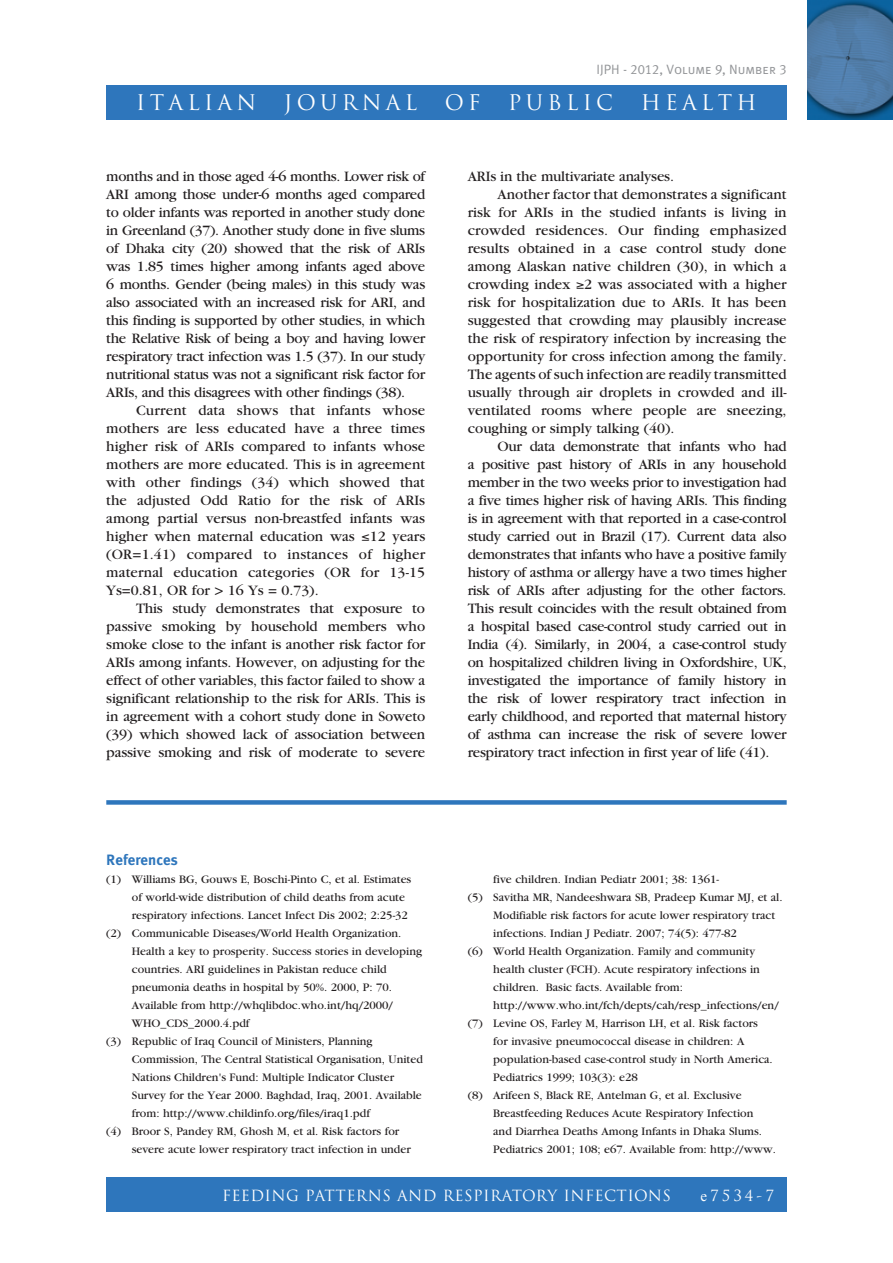
<style>
.page{position:relative;width:893px;height:1263px;background:#fff}
.page>*{position:absolute;margin:0;border:0;box-sizing:border-box;transform-origin:0 0}
.t1{font:21px "Trajan Pro";letter-spacing:.2em;color:#fff}
.t2{font:15px/18px "Garamond";letter-spacing:-.02em;color:#231f20;text-align:justify}
.t3{font:15px "Garamond";color:#231f20}
.t4{font:15px "Trajan Pro";letter-spacing:.115em;color:#fff}
.t5{font:15px "Garamond";letter-spacing:.01em;color:#231f20}
.t6{font:15px "Garamond";letter-spacing:.005em;color:#231f20}
.t7{font:700 15px "Meta Plus";color:#2e76bc}
.t8{font:13.5px "Meta Plus Normal Caps";color:#939598}
.t9{font:12px "Garamond";color:#231f20}
.s1{font-family:"Times New Roman"}
</style>
<div class="page">
<div style="left:106px;top:85px;width:681px;height:34px;background:#2e76bc"></div>
<div style="left:106px;top:1178px;width:681px;height:34px;background:#2e76bc"></div>
<img style="left:808px;top:0;width:85px;height:119px">
<div style="left:106px;top:800px;width:681px;height:5px;background:#2e76bc"></div>
<p class="t8" style="left:597px;top:62px;width:191px">IJPH - 2012, Volume 9, Number 3</p>
<h1 class="t1" style="left:136px;top:89px;width:121px">ITALIAN</h1>
<h1 class="t1" style="left:284px;top:89px;width:135px">JOURNAL</h1>
<h1 class="t1" style="left:445px;top:89px;width:37px">OF</h1>
<h1 class="t1" style="left:508px;top:89px;width:106px">PUBLIC</h1>
<h1 class="t1" style="left:641px;top:89px;width:117px">HEALTH</h1>
<p class="t2" style="left:106px;top:167px;width:320px">months and in those aged 4-6 months. Lower risk of ARI among those under-6 months aged compared to older infants was reported in another study done in Greenland (37). Another study done in five slums of Dhaka city (20) showed that the risk of ARIs was 1.85 times higher among infants aged above 6 months. Gender (being males) in this study was also associated with an increased risk for ARI, and this finding is supported by other studies, in which the Relative Risk of being a boy and having lower respiratory tract infection was 1.5 (37). In our study nutritional status was not a significant risk factor for ARIs, and this disagrees with other findings (38).</p>
<p class="t2" style="left:106px;top:401px;width:320px;text-indent:30px">Current data shows that infants whose mothers are less educated have a three times higher risk of ARIs compared to infants whose mothers are more educated. This is in agreement with other findings (34) which showed that the adjusted Odd Ratio for the risk of ARIs among partial versus non-breastfed infants was higher when maternal education was ≤12 years (OR=1.41) compared to instances of higher maternal education categories (OR for 13-15<br>Ys=0.81, OR for &gt; 16 Ys = 0.73).</p>
<p class="t2" style="left:106px;top:599px;width:320px;text-indent:30px">This study demonstrates that exposure to passive smoking by household members who smoke close to the infant is another risk factor for ARIs among infants. However, on adjusting for the effect of other variables, this factor failed to show a significant relationship to the risk for ARIs. This is in agreement with a cohort study done in Soweto (39) which showed lack of association between passive smoking and risk of moderate to severe</p>
<p class="t2" style="left:468px;top:167px;width:208px">ARIs in the multivariate analyses.</p>
<p class="t3" style="left:497px;top:186px;width:291px">Another factor that demonstrates a significant</p>
<p class="t3" style="left:468px;top:204px;width:320px">risk for ARIs in the studied infants is living in</p>
<p class="t5" style="left:468px;top:222px;width:320px">crowded residences. Our finding emphasized</p>
<p class="t3" style="left:468px;top:240px;width:320px">results obtained in a case control study done</p>
<p class="t3" style="left:468px;top:258px;width:320px">among Alaskan native children (30), in which a</p>
<p class="t3" style="left:468px;top:276px;width:320px">crowding index ≥2 was associated with a higher</p>
<p class="t3" style="left:468px;top:294px;width:320px">risk for hospitalization due to ARIs. It has been</p>
<p class="t3" style="left:468px;top:312px;width:320px">suggested that crowding may plausibly increase</p>
<p class="t3" style="left:468px;top:330px;width:320px">the risk of respiratory infection by increasing the</p>
<p class="t3" style="left:468px;top:348px;width:320px">opportunity for cross infection among the family.</p>
<p class="t3" style="left:468px;top:366px;width:320px">The agents of such infection are readily transmitted</p>
<p class="t3" style="left:468px;top:384px;width:320px">usually through air droplets in crowded and ill-</p>
<p class="t6" style="left:468px;top:402px;width:320px">ventilated rooms where people are sneezing,</p>
<p class="t3" style="left:468px;top:420px;width:208px">coughing or simply talking (40).</p>
<p class="t2" style="left:497px;top:437px;width:291px">Our data demonstrate that infants who had</p>
<p class="t2" style="left:468px;top:455px;width:320px">a positive past history of ARIs in any household</p>
<p class="t2" style="left:468px;top:473px;width:320px">member in the two weeks prior to investigation had</p>
<p class="t2" style="left:468px;top:491px;width:320px">a five times higher risk of having ARIs. This finding</p>
<p class="t2" style="left:468px;top:509px;width:320px">is in agreement with that reported in a case-control</p>
<p class="t2" style="left:468px;top:527px;width:320px">study carried out in Brazil (17). Current data also</p>
<p class="t2" style="left:468px;top:545px;width:320px">demonstrates that infants who have a positive family</p>
<p class="t2" style="left:468px;top:563px;width:320px">history of asthma or allergy have a two times higher</p>
<p class="t2" style="left:468px;top:581px;width:320px">risk of ARIs after adjusting for the other factors.</p>
<p class="t2" style="left:468px;top:599px;width:320px">This result coincides with the result obtained from</p>
<p class="t2" style="left:468px;top:617px;width:320px">a hospital based case-control study carried out in</p>
<p class="t2" style="left:468px;top:635px;width:320px">India (4). Similarly, in 2004, a case-control study</p>
<p class="t2" style="left:468px;top:653px;width:320px">on hospitalized children living in Oxfordshire, UK,</p>
<p class="t2" style="left:468px;top:671px;width:320px">investigated the importance of family history in</p>
<p class="t2" style="left:468px;top:689px;width:320px">the risk of lower respiratory tract infection in</p>
<p class="t2" style="left:468px;top:707px;width:320px">early childhood, and reported that maternal history</p>
<p class="t2" style="left:468px;top:725px;width:320px">of asthma can increase the risk of severe lower</p>
<p class="t2" style="left:468px;top:743px;width:303px">respiratory tract infection in first year of life (41).</p>
<p class="t7" style="left:106px;top:851px;width:73px">References</p>
<p class="t9" style="left:106px;top:873px;width:306px">(1) Williams BG, Gouws E, Boschi-Pinto C, et al. Estimates</p>
<p class="t9" style="left:132px;top:891px;width:275px">of world-wide distribution of child deaths from acute</p>
<p class="t9" style="left:132px;top:909px;width:278px">respiratory infections. Lancet Infect Dis 2002; 2:25-32</p>
<p class="t9" style="left:106px;top:927px;width:297px">(2) Communicable Diseases/World Health Organization.</p>
<p class="t9" style="left:132px;top:945px;width:292px">Health a key to prosperity. Success stories in developing</p>
<p class="t9" style="left:132px;top:963px;width:256px">countries. ARI guidelines in Pakistan reduce child</p>
<p class="t9" style="left:132px;top:981px;width:262px">pneumonia deaths in hospital by 50%. 2000, P: 70.</p>
<p class="t9" style="left:132px;top:999px;width:263px">Available from http://whqlibdoc.who.int/hq/2000/</p>
<p class="t9" style="left:132px;top:1017px;width:119px">WHO_CDS_2000.4.pdf</p>
<p class="t9" style="left:106px;top:1035px;width:268px">(3) Republic of Iraq Council of Ministers, Planning</p>
<p class="t9" style="left:132px;top:1053px;width:293px">Commission, The Central Statistical Organisation, United</p>
<p class="t9" style="left:132px;top:1071px;width:264px">Nations Children's Fund: Multiple Indicator Cluster</p>
<p class="t9" style="left:132px;top:1089px;width:292px">Survey for the Year 2000. Baghdad, Iraq, 2001. Available</p>
<p class="t9" style="left:132px;top:1107px;width:240px">from: http://www.childinfo.org/files/iraq1.pdf</p>
<p class="t9" style="left:106px;top:1125px;width:295px">(4) Broor S, Pandey RM, Ghosh M, et al. Risk factors for</p>
<p class="t9" style="left:132px;top:1143px;width:280px">severe acute lower respiratory tract infection in under</p>
<p class="t9" style="left:493px;top:873px;width:227px">five children. Indian Pediatr 2001; 38: 1361-</p>
<p class="t9" style="left:468px;top:891px;width:316px">(5) Savitha MR, Nandeeshwara SB, Pradeep Kumar MJ, et al.</p>
<p class="t9" style="left:493px;top:909px;width:284px">Modifiable risk factors for acute lower respiratory tract</p>
<p class="t9" style="left:493px;top:927px;width:245px">infections. Indian J Pediatr. 2007; 74(5): 477-82</p>
<p class="t9" style="left:468px;top:945px;width:289px">(6) World Health Organization. Family and community</p>
<p class="t9" style="left:493px;top:963px;width:268px">health cluster (FCH). Acute respiratory infections in</p>
<p class="t9" style="left:493px;top:981px;width:191px">children. Basic facts. Available from:</p>
<p class="t9" style="left:493px;top:999px;width:287px">http://www.who.int/fch/depts/cah/resp_infections/en/</p>
<p class="t9" style="left:468px;top:1017px;width:292px">(7) Levine OS, Farley M, Harrison LH, et al. Risk factors</p>
<p class="t9" style="left:493px;top:1035px;width:253px">for invasive pneumococcal disease in children: A</p>
<p class="t9" style="left:493px;top:1053px;width:281px">population-based case-control study in North America.</p>
<p class="t9" style="left:493px;top:1071px;width:146px">Pediatrics 1999; 103(3): e28</p>
<p class="t9" style="left:468px;top:1089px;width:275px">(8) Arifeen S, Black RE, Antelman G, et al. Exclusive</p>
<p class="t9" style="left:493px;top:1107px;width:262px">Breastfeeding Reduces Acute Respiratory Infection</p>
<p class="t9" style="left:493px;top:1125px;width:270px">and Diarrhea Deaths Among Infants in Dhaka Slums.</p>
<p class="t9" style="left:493px;top:1143px;width:284px">Pediatrics 2001; 108; e67. Available from: http://www.</p>
<p class="t4" style="left:701px;top:1185px;width:75px"><span class="s1">e</span>7534-7</p>
<p class="t4" style="left:222px;top:1185px;width:95px">FEEDING PATTERN</p>
<p class="t4" style="left:382px;top:1185px;width:103px">S AND RESPIRATOR</p>
<p class="t4" style="left:547px;top:1185px;width:28px">Y INFECTION</p>
<p class="t4" style="left:662px;top:1185px;width:10px">S</p>
</div>
